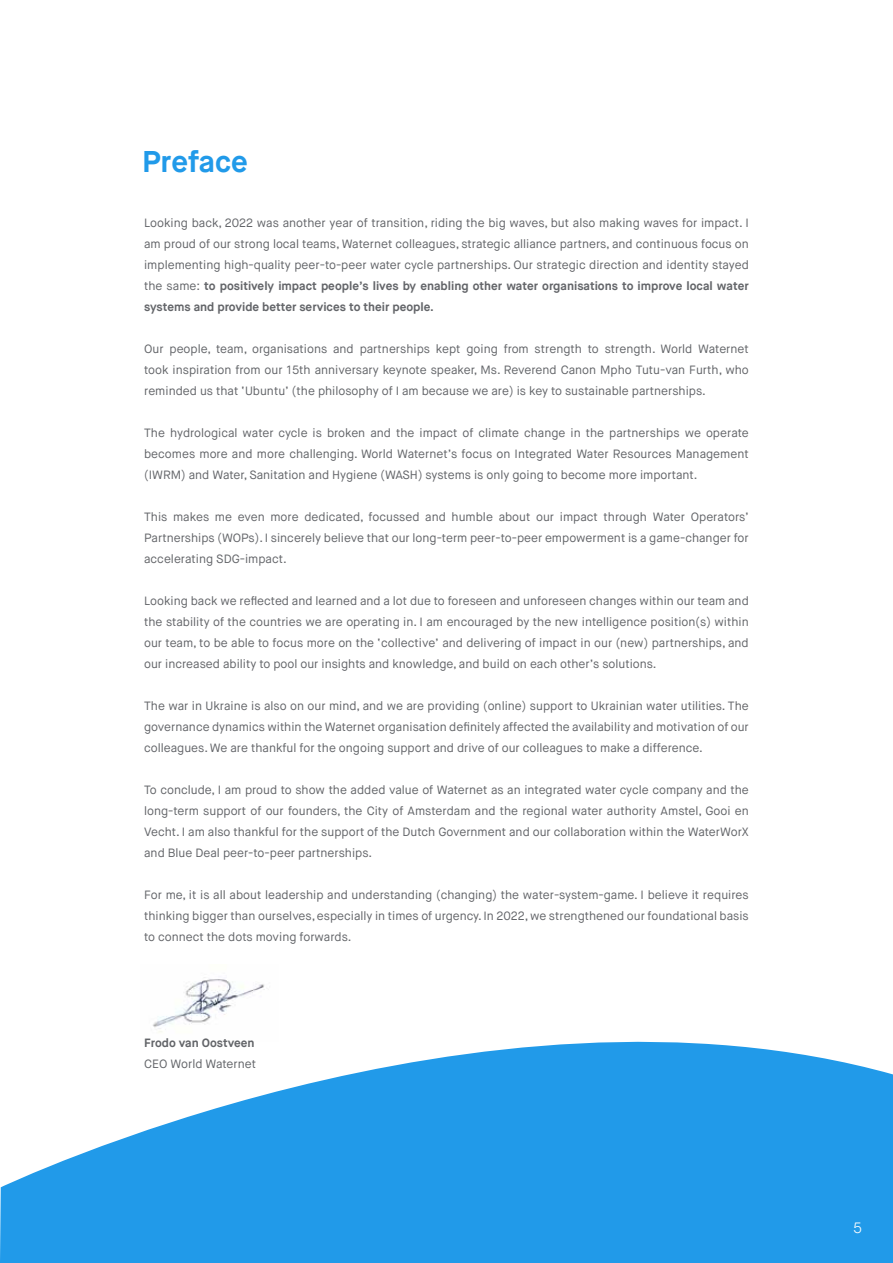
<style>
.page{position:relative;width:893px;height:1263px;background:#fff}
.page>*{position:absolute;margin:0;border:0;box-sizing:border-box;transform-origin:0 0}
.t1{font:700 30px "Maison Neue";color:#219ae9}
.t2{font:300 15px "Maison Neue";color:#fff}
.t3{font:12px/21px "Maison Neue";color:#636569;text-align:justify}
.t4{font:700 12px "Maison Neue";color:#636569}
.s1{font-weight:700}
</style>
<div class="page">
<svg style="left:0;top:977px;width:893px;height:286px;fill:#219ae9"></svg>
<h1 class="t1" style="left:142px;top:143px;width:107px">Preface</h1>
<p class="t3" style="left:144px;top:213px;width:606px">Looking back, 2022 was another year of transition, riding the big waves, but also making waves for impact. I am proud of our strong local teams, Waternet colleagues, strategic alliance partners, and continuous focus on implementing high-quality peer-to-peer water cycle partnerships. Our strategic direction and identity stayed the same: <span class="s1">to positively impact people’s lives by enabling other water organisations to improve local water systems and provide better services to their people.</span></p>
<p class="t3" style="left:144px;top:339px;width:606px">Our people, team, organisations and partnerships kept going from strength to strength. World Waternet took inspiration from our 15th anniversary keynote speaker, Ms. Reverend Canon Mpho Tutu-van Furth, who reminded us that ‘Ubuntu’ (the philosophy of I am because we are) is key to sustainable partnerships.</p>
<p class="t3" style="left:144px;top:423px;width:606px">The hydrological water cycle is broken and the impact of climate change in the partnerships we operate becomes more and more challenging. World Waternet’s focus on Integrated Water Resources Management (IWRM) and Water, Sanitation and Hygiene (WASH) systems is only going to become more important.</p>
<p class="t3" style="left:144px;top:507px;width:606px">This makes me even more dedicated, focussed and humble about our impact through Water Operators’ Partnerships (WOPs). I sincerely believe that our long-term peer-to-peer empowerment is a game-changer for accelerating SDG-impact.</p>
<p class="t3" style="left:144px;top:591px;width:606px">Looking back we reflected and learned and a lot due to foreseen and unforeseen changes within our team and the stability of the countries we are operating in. I am encouraged by the new intelligence position(s) within our team, to be able to focus more on the ‘collective’ and delivering of impact in our (new) partnerships, and our increased ability to pool our insights and knowledge, and build on each other’s solutions.</p>
<p class="t3" style="left:144px;top:696px;width:606px">The war in Ukraine is also on our mind, and we are providing (online) support to Ukrainian water utilities. The governance dynamics within the Waternet organisation definitely affected the availability and motivation of our colleagues. We are thankful for the ongoing support and drive of our colleagues to make a difference.</p>
<p class="t3" style="left:144px;top:780px;width:606px">To conclude, I am proud to show the added value of Waternet as an integrated water cycle company and the long-term support of our founders, the City of Amsterdam and the regional water authority Amstel, Gooi en Vecht. I am also thankful for the support of the Dutch Government and our collaboration within the WaterWorX and Blue Deal peer-to-peer partnerships.</p>
<p class="t3" style="left:144px;top:885px;width:606px">For me, it is all about leadership and understanding (changing) the water-system-game. I believe it requires thinking bigger than ourselves, especially in times of urgency. In 2022, we strengthened our foundational basis to connect the dots moving forwards.</p>
<p class="t4" style="left:144px;top:1035px;width:112px">Frodo van Oostveen</p>
<p class="t3" style="left:144px;top:1053px;width:113px">CEO World Waternet</p>
<p class="t2" style="left:853px;top:1219px;width:10px">5</p>
</div>
